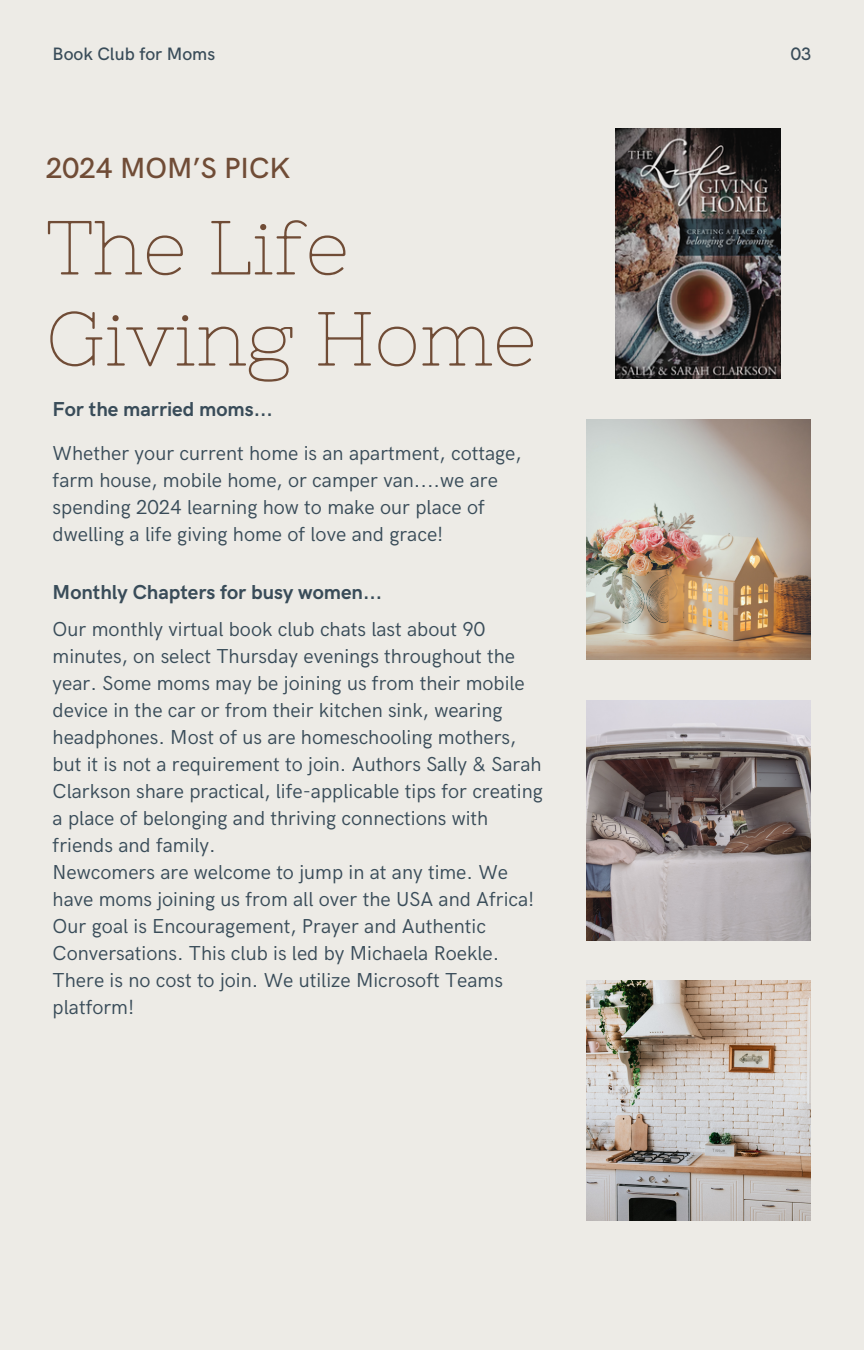
<style>
.page{position:relative;width:864px;height:1350px;background:#edebe6}
.page>*{position:absolute;margin:0;border:0;box-sizing:border-box;transform-origin:0 0}
.t1{font:76.5px/91.1px "Nixie One";color:#704c36}
.t2{font:500 29.25px "HK Grotesk";color:#704c36}
.t3{font:20.25px/27px "HK Grotesk";color:#394c59}
.t4{font:700 20.25px "HK Grotesk";color:#394c59}
.t5{font:500 18px "HK Grotesk";color:#394c59}
</style>
<div class="page">
<img style="left:586px;top:981px;width:224px;height:239px">
<img style="left:586px;top:701px;width:224px;height:239px">
<img style="left:586px;top:420px;width:224px;height:239px">
<img style="left:616px;top:129px;width:165px;height:249px">
<p class="t5" style="left:53px;top:44px;width:164px">Book Club for Moms</p>
<p class="t5" style="left:791px;top:44px;width:22px">03</p>
<h1 class="t2" style="left:46px;top:152px;width:246px">2024 MOM’S PICK</h1>
<h2 class="t1" style="left:46px;top:202px;width:492px">The Life<br>Giving Home</h2>
<h3 class="t4" style="left:53px;top:398px;width:222px">For the married moms...</h3>
<h3 class="t3" style="left:53px;top:440px;width:471px">Whether your current home is an apartment, cottage, farm house, mobile home, or camper van....we are spending 2024 learning how to make our place of dwelling a life giving home of love and grace!</h3>
<h4 class="t4" style="left:53px;top:581px;width:331px">Monthly Chapters for busy women...</h4>
<h4 class="t3" style="left:53px;top:616px;width:492px">Our monthly virtual book club chats last about 90 minutes, on select Thursday evenings throughout the year. Some moms may be joining us from their mobile device in the car or from their kitchen sink, wearing headphones. Most of us are homeschooling mothers, but it is not a requirement to join. Authors Sally &amp; Sarah Clarkson share practical, life-applicable tips for creating a place of belonging and thriving connections with friends and family.<br>Newcomers are welcome to jump in at any time. We have moms joining us from all over the USA and Africa!<br>Our goal is Encouragement, Prayer and Authentic Conversations. This club is led by Michaela Roekle.<br>There is no cost to join. We utilize Microsoft Teams platform!</h4>
</div>
